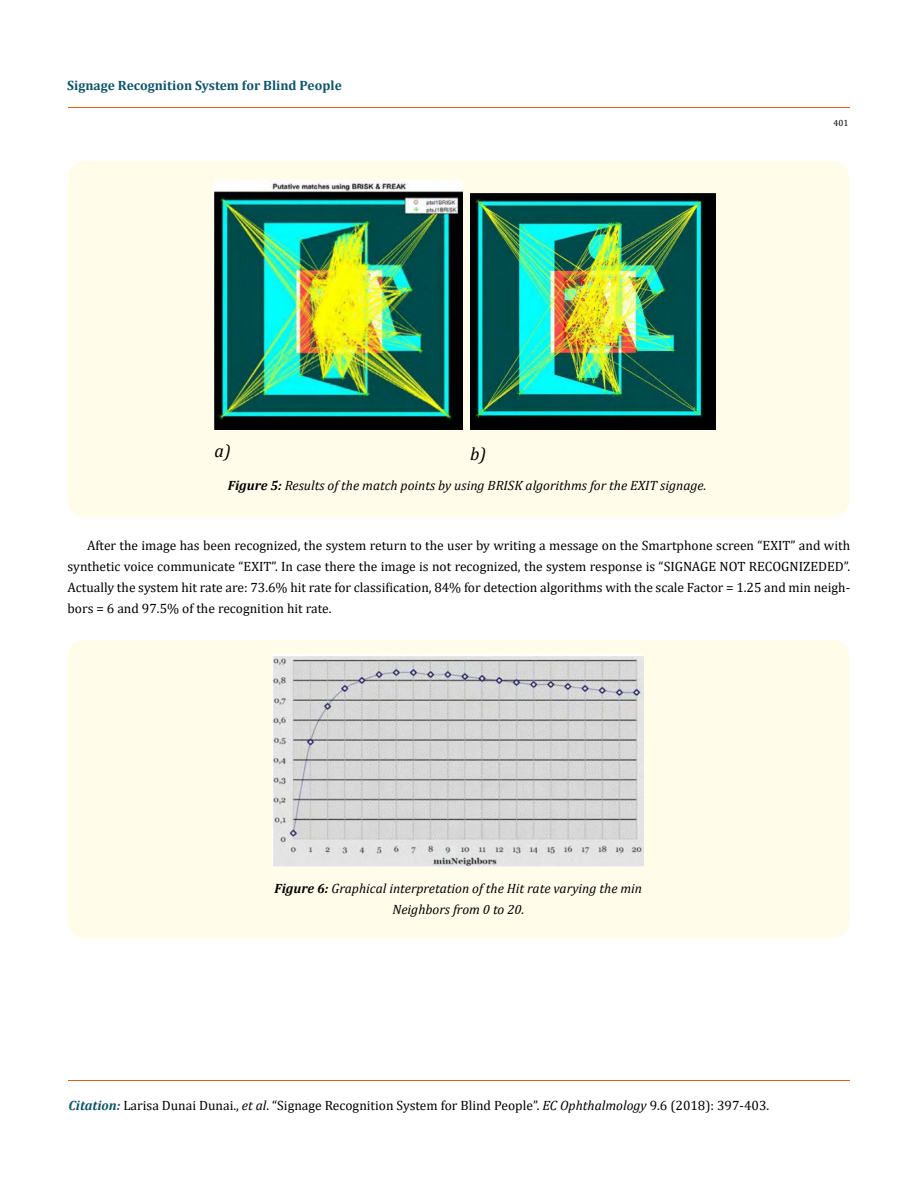
<style>
.page{position:relative;width:917px;height:1190px;background:#fff}
.page>*{position:absolute;margin:0;border:0;box-sizing:border-box;transform-origin:0 0}
.t1{font:italic 18px "Cambria";color:#000}
.t2{font:13.5px/21px "Cambria";color:#000;text-align:justify}
.t3{font:italic 13.5px/21px "Cambria";color:#000;text-align:center}
.t4{font:700 13.5px "Cambria";color:#0e546a}
.t5{font:9px "Cambria";color:#000}
.s1{font-weight:700}
.s2{font-weight:700;font-style:italic;color:#0e546a}
.s3{font-style:italic}
</style>
<div class="page">
<hr style="left:68px;top:108px;width:781px;height:1px;background:#e05d1a">
<hr style="left:68px;top:1080px;width:781px;height:1px;background:#e05d1a">
<div style="left:68px;top:161px;width:781px;height:356px;background:#fffde9;border-radius:18px"></div>
<img style="left:214px;top:180px;width:248px;height:249px">
<img style="left:470px;top:194px;width:246px;height:235px">
<div style="left:68px;top:639px;width:781px;height:299px;background:#fffde9;border-radius:18px"></div>
<img style="left:273px;top:654px;width:370px;height:212px">
<p class="t4" style="left:67px;top:76px;width:276px">Signage Recognition System for Blind People</p>
<h1 class="t1" style="left:214px;top:438px;width:18px">a)</h1>
<h1 class="t1" style="left:470px;top:441px;width:18px">b)</h1>
<p class="t3" style="left:228px;top:474px;width:480px"><span class="s1">Figure 5:</span> Results of the match points by using BRISK algorithms for the EXIT signage.</p>
<p class="t5" style="left:833px;top:118px;width:16px">401</p>
<p class="t2" style="left:68px;top:535px;width:784px;text-indent:19px">After the image has been recognized, the system return to the user by writing a message on the Smartphone screen “EXIT” and with synthetic voice communicate “EXIT”. In case there the image is not recognized, the system response is “SIGNAGE NOT RECOGNIZEDED”.<br>Actually the system hit rate are: 73.6% hit rate for classification, 84% for detection algorithms with the scale Factor = 1.25 and min neigh&shy;bors = 6 and 97.5% of the recognition hit rate.</p>
<p class="t3" style="left:274px;top:877px;width:369px"><span class="s1">Figure 6:</span> Graphical interpretation of the Hit rate varying the min<br>Neighbors from 0 to 20.</p>
<p class="t2" style="left:68px;top:1094px;width:702px"><span class="s2">Citation:</span> Larisa Dunai Dunai., <span class="s3">et al</span>. “Signage Recognition System for Blind People”. <span class="s3">EC Ophthalmology</span> 9.6 (2018): 397-403.</p>
</div>
